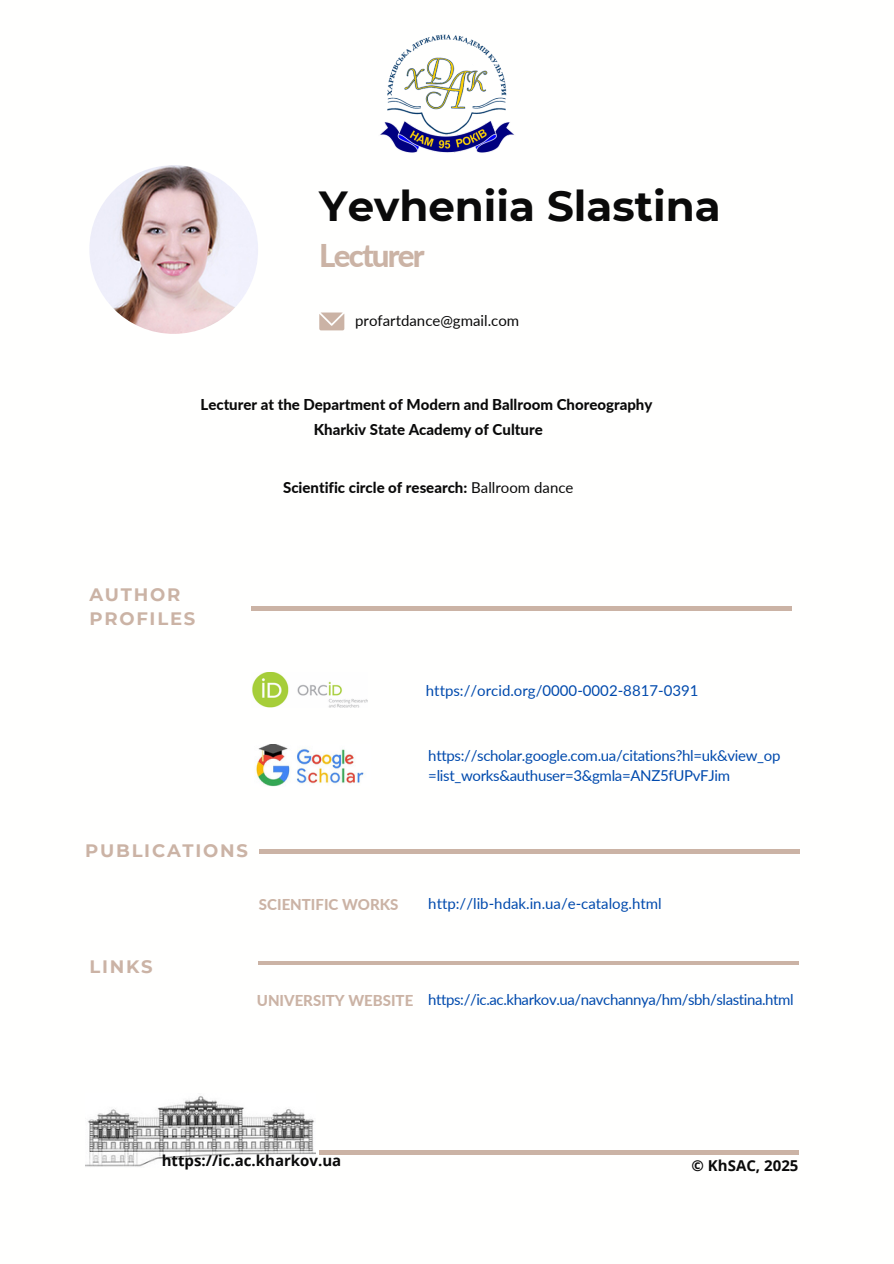
<style>
.page{position:relative;width:894px;height:1264px;background:#fff}
.page>*{position:absolute;margin:0;border:0;box-sizing:border-box;transform-origin:0 0}
.t1{font:700 42px "Montserrat";color:#0a0a0a}
.t2{font:800 31.35px "Lato";letter-spacing:-.06em;color:#cbb3a5}
.t3{font:700 18px/24.8px "Montserrat";letter-spacing:.1em;color:#cbb3a5}
.t4{font:15px "Lato";letter-spacing:-.02em;color:#004aad}
.t5{font:800 15px/24.8px "Lato";color:#0a0a0a;text-align:center}
.t6{font:15px "Lato";color:#004aad}
.t7{font:700 15px "Open Sans";color:#0a0a0a}
.t8{font:800 15px "Lato";color:#cbb3a5}
.t9{font:15px "Lato";color:#0a0a0a}
.s1{font-weight:400}
</style>
<div class="page">
<svg style="left:319px;top:312px;width:25px;height:18px"></svg>
<img style="left:89px;top:165px;width:169px;height:169px;border-radius:50%">
<hr style="left:251px;top:607px;width:540px;height:3px;background:#cbb3a5">
<hr style="left:259px;top:849px;width:540px;height:4px;background:#cbb3a5">
<img style="left:85px;top:1096px;width:231px;height:71px">
<hr style="left:319px;top:1150px;width:479px;height:3px;background:#cbb3a5">
<hr style="left:258px;top:961px;width:540px;height:3px;background:#cbb3a5">
<img style="left:252px;top:672px;width:115px;height:35px">
<img style="left:255px;top:744px;width:109px;height:42px">
<img style="left:380px;top:34px;width:134px;height:119px">
<p class="t1" style="left:319px;top:180px;width:403px">Yevheniia Slastina</p>
<p class="t2" style="left:319px;top:236px;width:107px">Lecturer</p>
<h2 class="t9" style="left:355px;top:311px;width:165px">profartdance@gmail.com</h2>
<p class="t5" style="left:200px;top:392px;width:453px">Lecturer at the Department of Modern and Ballroom Choreography<br>Kharkiv State Academy of Culture</p>
<h1 class="t5" style="left:283px;top:474px;width:292px">Scientific circle of research: <span class="s1">Ballroom dance</span></h1>
<h5 class="t3" style="left:89px;top:581px;width:107px">AUTHOR<br>PROFILES</h5>
<p class="t6" style="left:426px;top:681px;width:274px">https://orcid.org/0000-0002-8817-0391</p>
<h3 class="t4" style="left:428px;top:746px;width:353px">https://scholar.google.com.ua/citations?hl=uk&amp;view_op</h3>
<p class="t4" style="left:428px;top:766px;width:303px">=list_works&amp;authuser=3&amp;gmla=ANZ5fUPvFJim</p>
<p class="t3" style="left:85px;top:838px;width:164px">PUBLICATIONS</p>
<p class="t8" style="left:259px;top:895px;width:141px">SCIENTIFIC WORKS</p>
<h3 class="t6" style="left:428px;top:894px;width:235px">http://lib-hdak.in.ua/e-catalog.html</h3>
<h3 class="t3" style="left:89px;top:954px;width:65px">LINKS</h3>
<p class="t8" style="left:257px;top:991px;width:158px">UNIVERSITY WEBSITE</p>
<h4 class="t4" style="left:428px;top:990px;width:367px">https://ic.ac.kharkov.ua/navchannya/hm/sbh/slastina.html</h4>
<p class="t7" style="left:162px;top:1150px;width:181px">https://ic.ac.kharkov.ua</p>
<p class="t7" style="left:691px;top:1155px;width:108px">© KhSAC, 2025</p>
</div>
